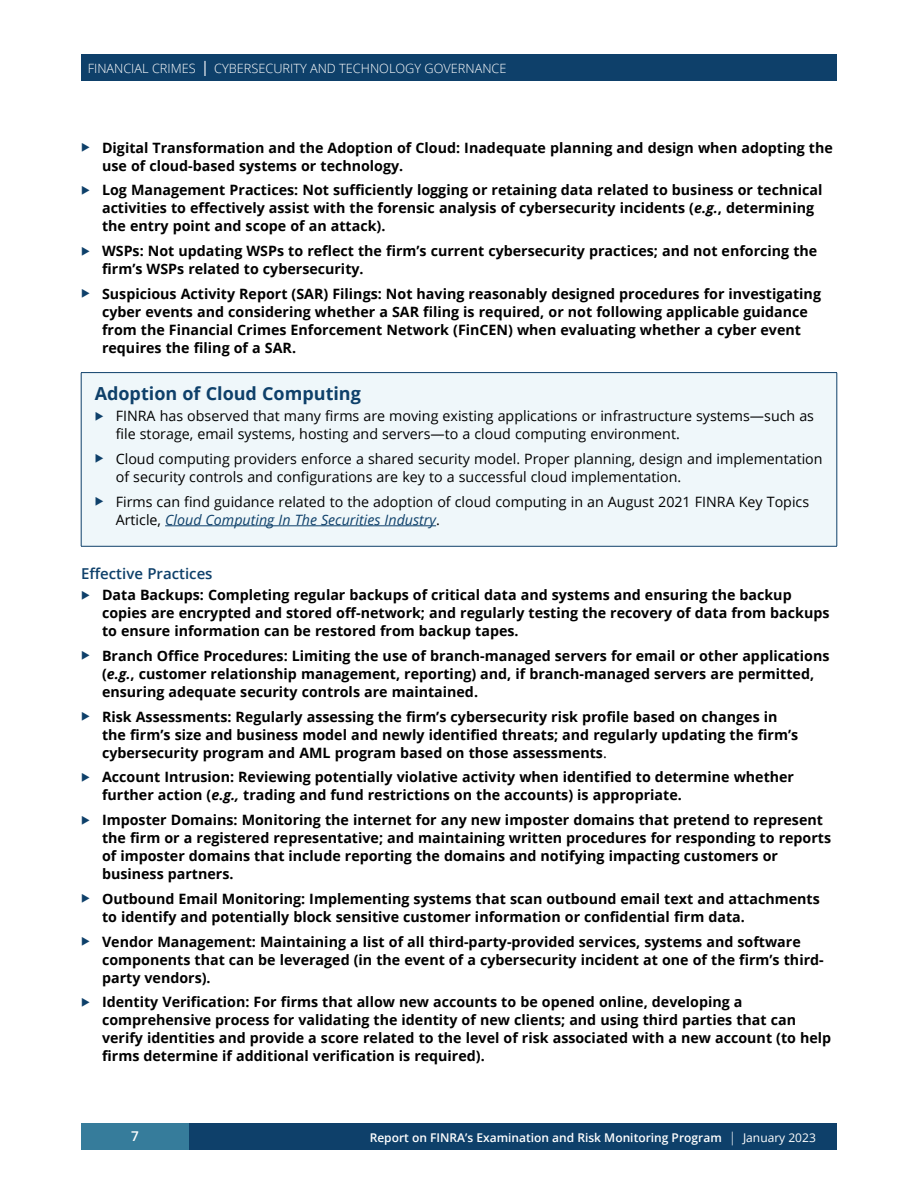
<style>
.page{position:relative;width:918px;height:1188px;background:#fff}
.page>*{position:absolute;margin:0;border:0;box-sizing:border-box;transform-origin:0 0}
.t1{font:700 18px "Open Sans";color:#0e406a}
.t2{font:600 15px "Open Sans";color:#0e406a}
.t3{font:700 14.25px/18px "Open Sans";color:#000}
.t4{font:14.25px/18px "Open Sans";color:#000}
.t5{font:600 13.5px "Open Sans";color:#fff}
.t6{font:300 12.75px "Open Sans";color:#fff}
.t7{font:600 12px "Open Sans";color:#fff}
.s1{font-size:21px}
.s2{font-style:italic}
.s3{font-style:italic;color:#0e406a}
.s4{font-weight:400}
.s5{font-weight:300;font-size:13.5px}
</style>
<div class="page">
<div style="left:189px;top:1123px;width:648px;height:27px;background:#0e406a"></div>
<div style="left:81px;top:1123px;width:108px;height:27px;background:#367c9b"></div>
<div style="left:81px;top:54px;width:756px;height:27px;background:#0e406a"></div>
<div style="left:81px;top:373px;width:756px;height:173px;background:#eff7fa"></div>
<hr style="left:81px;top:372px;width:756px;height:1px;background:#0e406a">
<hr style="left:81px;top:373px;width:1px;height:173px;background:#0e406a">
<hr style="left:837px;top:373px;width:1px;height:173px;background:#0e406a">
<hr style="left:81px;top:546px;width:756px;height:1px;background:#0e406a">
<hr style="left:165px;top:525px;width:271px;height:1px;background:#0e406a">
<p class="t6" style="left:88px;top:59px;width:420px">FINANCIAL CRIMES <span class="s1">I</span> CYBERSECURITY AND TECHNOLOGY GOVERNANCE</p>
<p class="t3" style="left:102px;top:138px;width:732px">Digital Transformation and the Adoption of Cloud: Inadequate planning and design when adopting the use of cloud-based systems or technology.</p>
<p class="t3" style="left:102px;top:181px;width:722px">Log Management Practices: Not sufficiently logging or retaining data related to business or technical activities to effectively assist with the forensic analysis of cybersecurity incidents (<span class="s2">e.g.</span>, determining the entry point and scope of an attack).</p>
<p class="t3" style="left:102px;top:242px;width:717px">WSPs: Not updating WSPs to reflect the firm’s current cybersecurity practices; and not enforcing the firm’s WSPs related to cybersecurity.</p>
<p class="t3" style="left:102px;top:284px;width:721px">Suspicious Activity Report (SAR) Filings: Not having reasonably designed procedures for investigating cyber events and considering whether a SAR filing is required, or not following applicable guidance from the Financial Crimes Enforcement Network (FinCEN) when evaluating whether a cyber event requires the filing of a SAR.</p>
<p class="t1" style="left:95px;top:381px;width:268px">Adoption of Cloud Computing</p>
<p class="t4" style="left:116px;top:407px;width:700px">FINRA has observed that many firms are moving existing applications or infrastructure systems—such as file storage, email systems, hosting and servers—to a cloud computing environment.</p>
<p class="t4" style="left:116px;top:449px;width:708px">Cloud computing providers enforce a shared security model. Proper planning, design and implementation of security controls and configurations are key to a successful cloud implementation.</p>
<p class="t4" style="left:116px;top:492px;width:695px">Firms can find guidance related to the adoption of cloud computing in an August 2021 FINRA Key Topics<br>Article, <span class="s3">Cloud Computing In The Securities Industry</span>.</p>
<p class="t2" style="left:81px;top:563px;width:133px">Effective Practices</p>
<p class="t3" style="left:102px;top:586px;width:729px">Data Backups: Completing regular backups of critical data and systems and ensuring the backup copies are encrypted and stored off-network; and regularly testing the recovery of data from backups to ensure information can be restored from backup tapes.</p>
<p class="t3" style="left:102px;top:646px;width:729px">Branch Office Procedures: Limiting the use of branch-managed servers for email or other applications (<span class="s2">e.g.</span>, customer relationship management, reporting) and, if branch-managed servers are permitted, ensuring adequate security controls are maintained.</p>
<p class="t3" style="left:102px;top:707px;width:698px">Risk Assessments: Regularly assessing the firm’s cybersecurity risk profile based on changes in the firm’s size and business model and newly identified threats; and regularly updating the firm’s cybersecurity program and AML program based on those assessments<span class="s4">.</span></p>
<p class="t3" style="left:102px;top:768px;width:694px">Account Intrusion: Reviewing potentially violative activity when identified to determine whether further action (<span class="s2">e.g.,</span> trading and fund restrictions on the accounts) is appropriate.</p>
<p class="t3" style="left:102px;top:811px;width:731px">Imposter Domains: Monitoring the internet for any new imposter domains that pretend to represent the firm or a registered representative; and maintaining written procedures for responding to reports of imposter domains that include reporting the domains and notifying impacting customers or business partners.</p>
<p class="t3" style="left:102px;top:889px;width:719px">Outbound Email Monitoring: Implementing systems that scan outbound email text and attachments to identify and potentially block sensitive customer information or confidential firm data.</p>
<p class="t3" style="left:102px;top:932px;width:723px">Vendor Management: Maintaining a list of all third-party-provided services, systems and software components that can be leveraged (in the event of a cybersecurity incident at one of the firm’s third&shy;party vendors).</p>
<p class="t3" style="left:102px;top:993px;width:731px">Identity Verification: For firms that allow new accounts to be opened online, developing a comprehensive process for validating the identity of new clients; and using third parties that can verify identities and provide a score related to the level of risk associated with a new account (to help firms determine if additional verification is required).</p>
<p class="t5" style="left:131px;top:1127px;width:9px">7</p>
<p class="t7" style="left:370px;top:1129px;width:448px">Report on FINRA’s Examination and Risk Monitoring Program <span class="s5">|</span> <span class="s4">January 2023</span></p>
</div>
